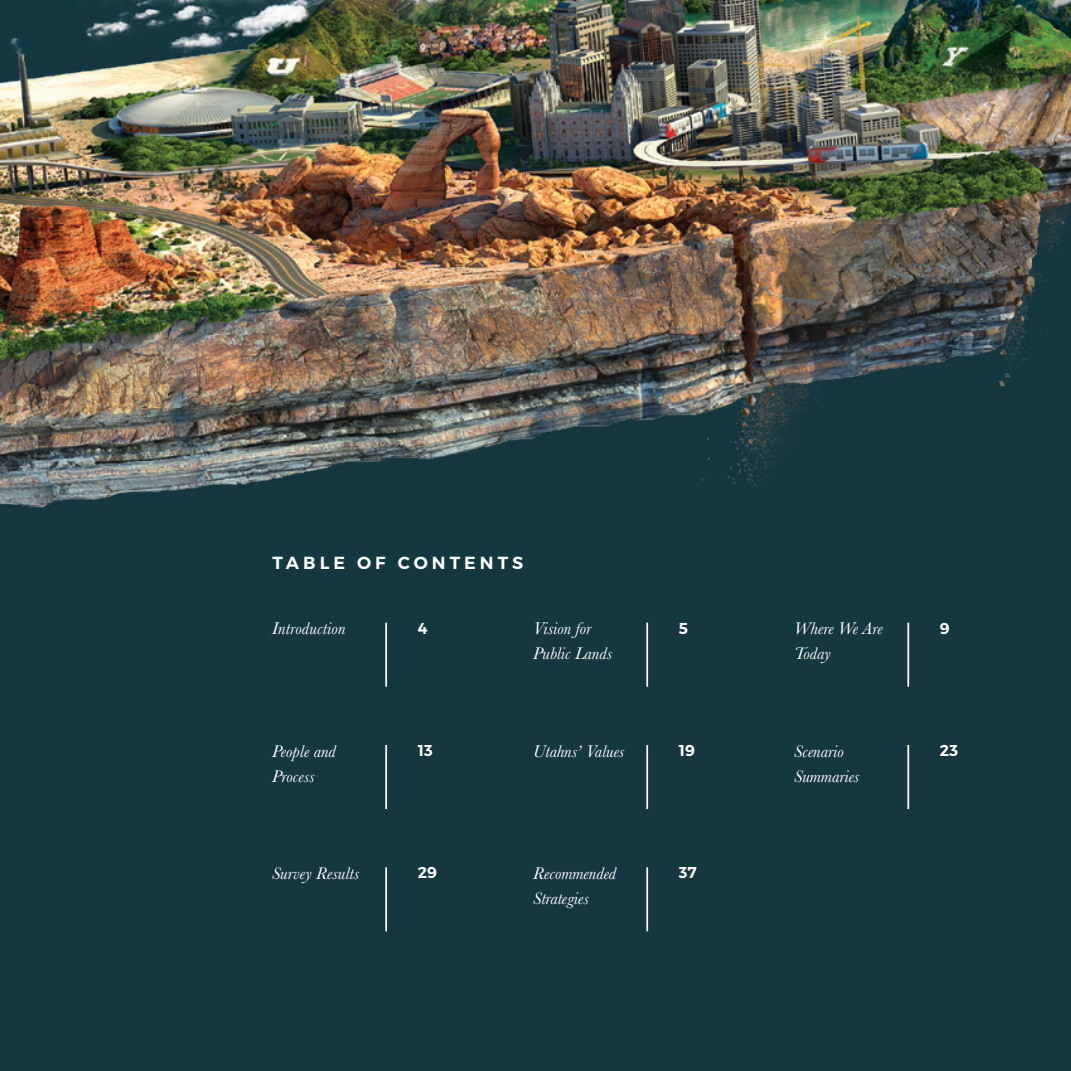
<style>
.page{position:relative;width:1071px;height:1071px;background:#143740}
.page>*{position:absolute;margin:0;border:0;box-sizing:border-box;transform-origin:0 0}
.t1{font:italic 17.5px/25.2px "Baskerville";color:#fff}
.t2{font:600 17.5px "Montserrat";letter-spacing:.23em;color:#fff}
.t3{font:600 15.75px "Montserrat";color:#fff}
</style>
<div class="page">
<img style="left:0;top:0;width:1071px;height:809px">
<hr style="left:907px;top:745px;width:2px;height:64px;background:#fff">
<hr style="left:907px;top:623px;width:2px;height:64px;background:#fff">
<hr style="left:646px;top:745px;width:2px;height:64px;background:#fff">
<hr style="left:646px;top:623px;width:2px;height:64px;background:#fff">
<hr style="left:646px;top:867px;width:2px;height:64px;background:#fff">
<hr style="left:385px;top:745px;width:2px;height:64px;background:#fff">
<hr style="left:385px;top:623px;width:2px;height:64px;background:#fff">
<hr style="left:385px;top:867px;width:2px;height:64px;background:#fff">
<p class="t2" style="left:273px;top:551px;width:252px">TABLE OF CONTENTS</p>
<p class="t1" style="left:272px;top:616px;width:75px">Introduction</p>
<p class="t3" style="left:418px;top:618px;width:11px">4</p>
<p class="t1" style="left:533px;top:616px;width:81px">Vision for<br>Public Lands</p>
<p class="t3" style="left:679px;top:618px;width:11px">5</p>
<p class="t1" style="left:794px;top:616px;width:90px">Where We Are<br>Today</p>
<p class="t3" style="left:940px;top:618px;width:11px">9</p>
<p class="t1" style="left:272px;top:738px;width:65px">People and<br>Process</p>
<p class="t3" style="left:418px;top:741px;width:17px">13</p>
<p class="t1" style="left:533px;top:738px;width:93px">Utahns’ Values</p>
<p class="t3" style="left:679px;top:741px;width:18px">19</p>
<p class="t1" style="left:794px;top:738px;width:67px">Scenario<br>Summaries</p>
<p class="t3" style="left:940px;top:741px;width:20px">23</p>
<p class="t1" style="left:272px;top:861px;width:89px">Survey Results</p>
<p class="t3" style="left:418px;top:863px;width:21px">29</p>
<p class="t1" style="left:533px;top:861px;width:85px">Recommended<br>Strategies</p>
<p class="t3" style="left:679px;top:863px;width:19px">37</p>
</div>
